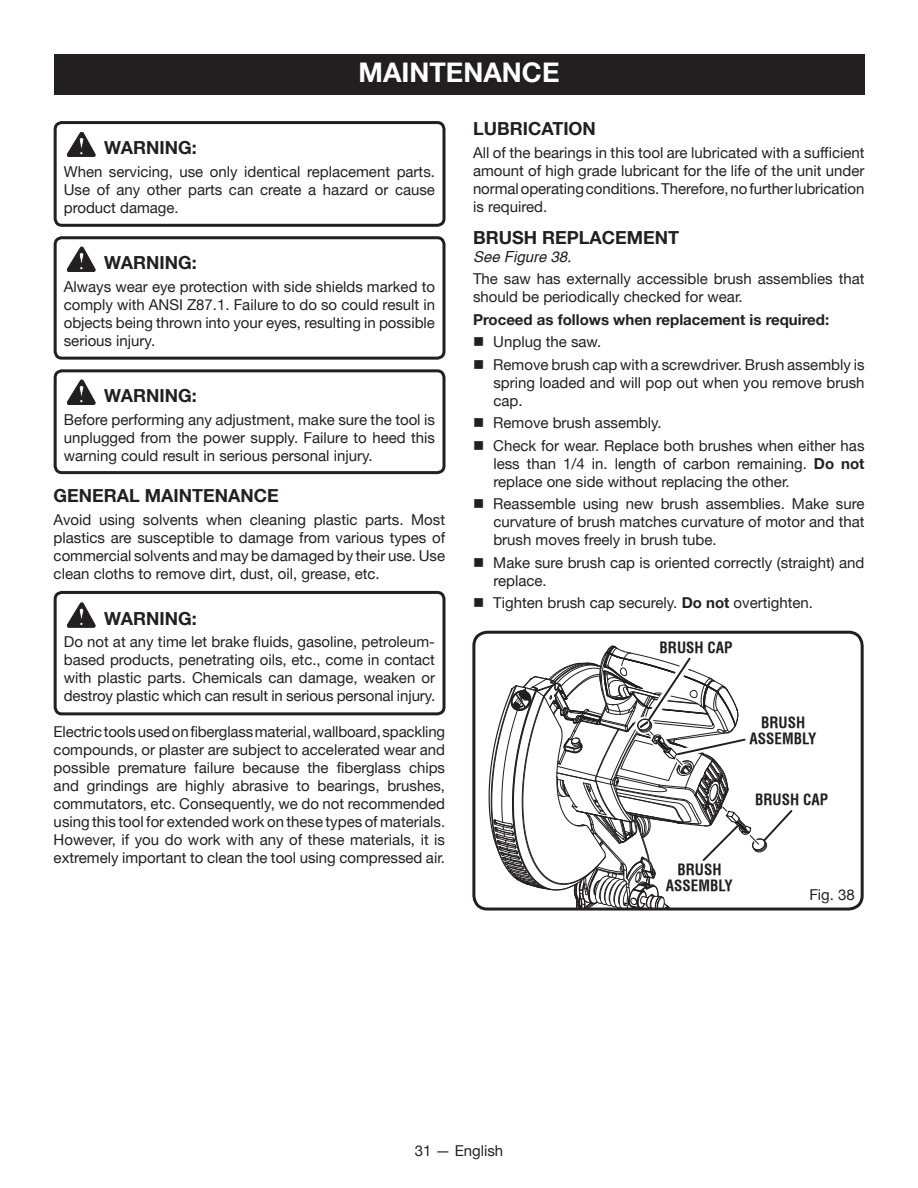
<style>
.page{position:relative;width:918px;height:1188px;background:#fff}
.page>*{position:absolute;margin:0;border:0;box-sizing:border-box;transform-origin:0 0}
.HEADING{font:700 27px "Helvetica Neue";color:#fff}
.Heading_1_w_figure_n{font:700 18px "Helvetica Neue";color:#231f20}
.Warning{font:700 18px "Helvetica Neue";color:#231f20}
.Body_text{font:15px/18px "Helvetica Neue";color:#231f20;text-align:justify}
.Warning_text{font:15px/18px "Helvetica Neue";color:#231f20;text-align:justify}
.Bullet{font:15px/18px "Helvetica Neue";color:#231f20;text-align:justify}
.t1{font:700 15px "Helvetica Neue";color:#231f20}
.Callout{font:700 condensed 15px/15.8px "Helvetica";color:#231f20;text-align:center}
.see_figure{font:italic 15px "Helvetica";color:#231f20}
.see_figure_right_jus{font:15px "Helvetica Neue";color:#231f20}
.s1{font-weight:700}
</style>
<div class="page">
<div style="left:54px;top:54px;width:810px;height:40px;background:#231f20"></div>
<div style="left:54px;top:121px;width:391px;height:106px;border:3px solid #231f20;border-radius:7px"></div>
<div style="left:54px;top:236px;width:391px;height:124px;border:3px solid #231f20;border-radius:7px"></div>
<div style="left:54px;top:369px;width:391px;height:105px;border:3px solid #231f20;border-radius:7px"></div>
<div style="left:54px;top:591px;width:391px;height:124px;border:3px solid #231f20;border-radius:7px"></div>
<svg style="left:67px;top:132px;width:28px;height:25px"></svg>
<svg style="left:67px;top:247px;width:28px;height:25px"></svg>
<svg style="left:67px;top:380px;width:28px;height:25px"></svg>
<svg style="left:67px;top:603px;width:28px;height:24px"></svg>
<div style="left:472px;top:631px;width:392px;height:280px;border:3px solid #231f20;border-radius:14px"></div>
<svg style="left:488px;top:645px;width:306px;height:265px"></svg>
<p class="HEADING" style="left:359px;top:56px;width:202px">MAINTENANCE</p>
<p class="Warning" style="left:104px;top:137px;width:94px">WARNING:</p>
<p class="Warning_text" style="left:64px;top:162px;width:373px">When servicing, use only identical replacement parts.<br>Use of any other parts can create a hazard or cause product damage.</p>
<p class="Warning" style="left:104px;top:252px;width:94px">WARNING:</p>
<p class="Warning_text" style="left:64px;top:277px;width:373px">Always wear eye protection with side shields marked to comply with ANSI Z87.1. Failure to do so could result in objects being thrown into your eyes, resulting in possible serious injury.</p>
<p class="Warning" style="left:104px;top:385px;width:94px">WARNING:</p>
<p class="Warning_text" style="left:64px;top:410px;width:373px">Before performing any adjustment, make sure the tool is unplugged from the power supply. Failure to heed this warning could result in serious personal injury.</p>
<p class="Heading_1_w_figure_n" style="left:54px;top:485px;width:227px">GENERAL MAINTENANCE</p>
<p class="Body_text" style="left:54px;top:510px;width:393px">Avoid using solvents when cleaning plastic parts. Most plastics are susceptible to damage from various types of commercial solvents and may be damaged by their use. Use clean cloths to remove dirt, dust, oil, grease, etc.</p>
<p class="Warning" style="left:104px;top:607px;width:94px">WARNING:</p>
<p class="Warning_text" style="left:64px;top:633px;width:373px">Do not at any time let brake fluids, gasoline, petroleum&shy;based products, penetrating oils, etc., come in contact with plastic parts. Chemicals can damage, weaken or destroy plastic which can result in serious personal injury.</p>
<p class="Body_text" style="left:54px;top:722px;width:393px">Electric tools used on fiberglass material, wallboard, spackling compounds, or plaster are subject to accelerated wear and possible premature failure because the fiberglass chips and grindings are highly abrasive to bearings, brushes, commutators, etc. Consequently, we do not recommended using this tool for extended work on these types of materials.<br>However, if you do work with any of these materials, it is extremely important to clean the tool using compressed air.</p>
<p class="Heading_1_w_figure_n" style="left:473px;top:117px;width:124px">LUBRICATION</p>
<p class="Body_text" style="left:473px;top:143px;width:393px">All of the bearings in this tool are lubricated with a sufficient amount of high grade lubricant for the life of the unit under normal operating conditions. Therefore, no further lubrication is required.</p>
<p class="Heading_1_w_figure_n" style="left:473px;top:226px;width:208px">BRUSH REPLACEMENT</p>
<p class="see_figure" style="left:473px;top:248px;width:100px">See Figure 38.</p>
<p class="Body_text" style="left:473px;top:270px;width:393px">The saw has externally accessible brush assemblies that should be periodically checked for wear.</p>
<p class="t1" style="left:473px;top:310px;width:358px">Proceed as follows when replacement is required:</p>
<p class="Bullet" style="left:473px;top:333px;width:130px">■ Unplug the saw.</p>
<p class="Bullet" style="left:493px;top:355px;width:373px;text-indent:-20px">■ Remove brush cap with a screwdriver. Brush assembly is spring loaded and will pop out when you remove brush cap.</p>
<p class="Bullet" style="left:473px;top:414px;width:190px">■ Remove brush assembly.</p>
<p class="Bullet" style="left:493px;top:436px;width:373px;text-indent:-20px">■ Check for wear. Replace both brushes when either has less than 1/4 in. length of carbon remaining. <span class="s1">Do not </span>replace one side without replacing the other.</p>
<p class="Bullet" style="left:493px;top:495px;width:373px;text-indent:-20px">■ Reassemble using new brush assemblies. Make sure curvature of brush matches curvature of motor and that brush moves freely in brush tube.</p>
<p class="Bullet" style="left:493px;top:553px;width:373px;text-indent:-20px">■ Make sure brush cap is oriented correctly (straight) and replace.</p>
<p class="Bullet" style="left:473px;top:594px;width:342px">■ Tighten brush cap securely. <span class="s1">Do not</span> overtighten.</p>
<p class="Callout" style="left:660px;top:639px;width:74px">BRUSH CAP</p>
<p class="Callout" style="left:750px;top:715px;width:68px">BRUSH<br>ASSEMBLY</p>
<p class="Callout" style="left:755px;top:792px;width:74px">BRUSH CAP</p>
<p class="Callout" style="left:666px;top:862px;width:68px">BRUSH<br>ASSEMBLY</p>
<p class="see_figure_right_jus" style="left:809px;top:886px;width:47px">Fig. 38</p>
<p class="Body_text" style="left:415px;top:1142px;width:90px">31 — English</p>
</div>
